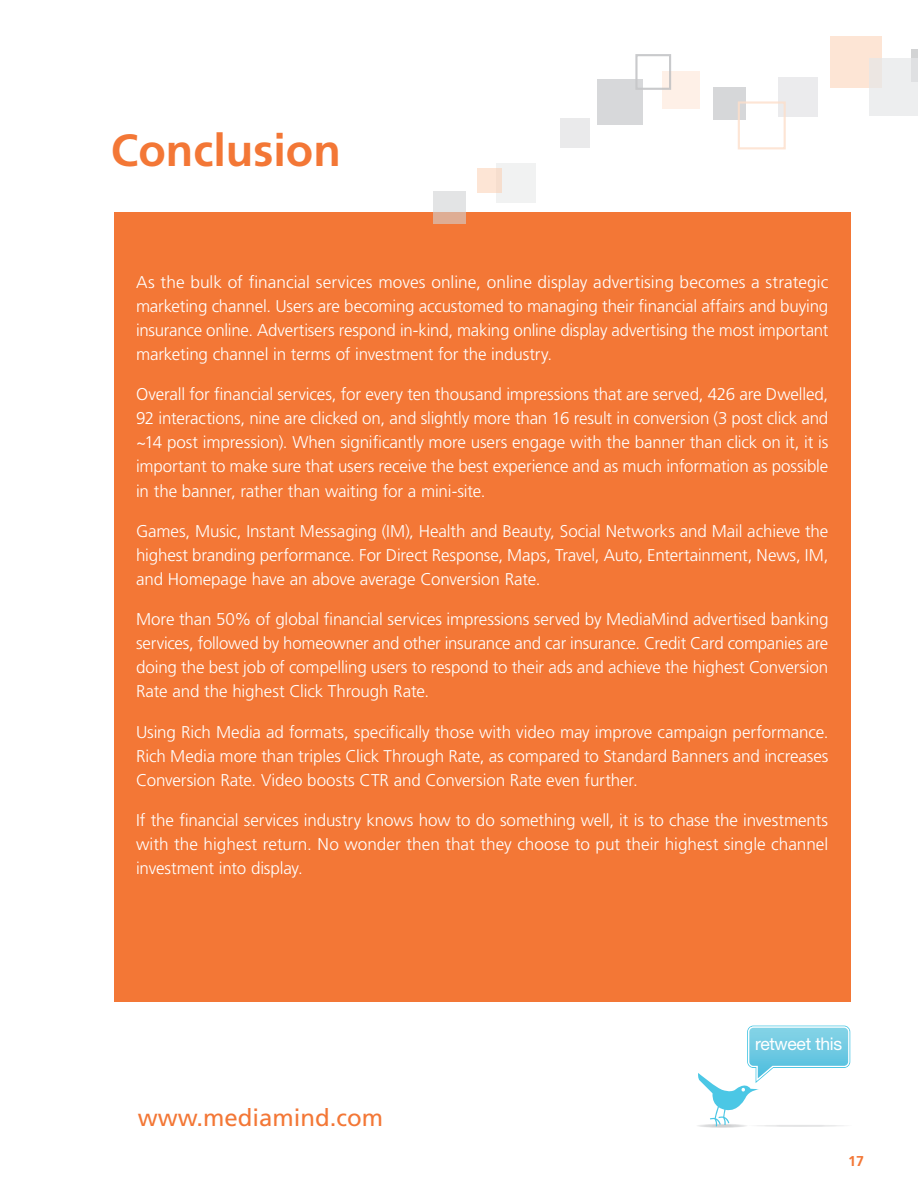
<style>
.page{position:relative;width:918px;height:1188px;background:#fff}
.page>*{position:absolute;margin:0;border:0;box-sizing:border-box;transform-origin:0 0}
.t1{font:700 45px "Frutiger LT Std";color:#f37736}
.t2{font:24px "Frutiger LT Std";color:#f37736}
.t3{font:17.55px "Helvetica Neue LT Std";letter-spacing:-.02em;color:#fff}
.t4{font:300 16.95px/24.2px "Frutiger LT Std";letter-spacing:-.005em;color:#fff;text-align:justify}
.t5{font:700 14.25px "Frutiger LT Std";color:#f37736}
</style>
<div class="page">
<div style="left:114px;top:213px;width:736px;height:789px;background:#f37736"></div>
<div style="left:830px;top:36px;width:51px;height:51px;background:#fde5d5"></div>
<div style="left:662px;top:72px;width:38px;height:37px;background:#fef0e7"></div>
<div style="left:778px;top:77px;width:40px;height:40px;background:#e6e7e9"></div>
<div style="left:496px;top:163px;width:40px;height:40px;background:#f1f2f2"></div>
<div style="left:713px;top:87px;width:32px;height:32px;background:#d6d7d9"></div>
<svg style="left:434px;top:191px;width:32px;height:32px"></svg>
<div style="left:477px;top:168px;width:25px;height:25px;background:#fde5d5"></div>
<svg style="left:912px;top:49px;width:6px;height:10px"></svg>
<div style="left:560px;top:118px;width:29px;height:30px;background:#eaeaeb"></div>
<div style="left:635px;top:54px;width:36px;height:36px;border:2px solid #bcbdc0"></div>
<div style="left:738px;top:101px;width:48px;height:48px;border:2px solid #fddfcb"></div>
<div style="left:869px;top:59px;width:49px;height:57px;background:linear-gradient(to right,#eeecea,#eaedef)"></div>
<div style="left:597px;top:79px;width:46px;height:45px;background:#d7d8da"></div>
<svg style="left:697px;top:1026px;width:154px;height:102px"></svg>
<h1 class="t1" style="left:111px;top:124px;width:231px">Conclusion</h1>
<p class="t4" style="left:136px;top:270px;width:694px">As the bulk of financial services moves online, online display advertising becomes a strategic marketing channel. Users are becoming accustomed to managing their financial affairs and buying insurance online. Advertisers respond in-kind, making online display advertising the most important marketing channel in terms of investment for the industry.</p>
<p class="t4" style="left:136px;top:383px;width:694px">Overall for financial services, for every ten thousand impressions that are served, 426 are Dwelled, 92 interactions, nine are clicked on, and slightly more than 16 result in conversion (3 post click and ~14 post impression). When significantly more users engage with the banner than click on it, it is important to make sure that users receive the best experience and as much information as possible in the banner, rather than waiting for a mini-site.</p>
<p class="t4" style="left:136px;top:519px;width:694px">Games, Music, Instant Messaging (IM), Health and Beauty, Social Networks and Mail achieve the highest branding performance. For Direct Response, Maps, Travel, Auto, Entertainment, News, IM, and Homepage have an above average Conversion Rate.</p>
<p class="t4" style="left:136px;top:607px;width:694px">More than 50% of global financial services impressions served by MediaMind advertised banking services, followed by homeowner and other insurance and car insurance. Credit Card companies are doing the best job of compelling users to respond to their ads and achieve the highest Conversion Rate and the highest Click Through Rate.</p>
<p class="t4" style="left:136px;top:720px;width:694px">Using Rich Media ad formats, specifically those with video may improve campaign performance.<br>Rich Media more than triples Click Through Rate, as compared to Standard Banners and increases Conversion Rate. Video boosts CTR and Conversion Rate even further.</p>
<p class="t4" style="left:136px;top:808px;width:694px">If the financial services industry knows how to do something well, it is to chase the investments with the highest return. No wonder then that they choose to put their highest single channel investment into display.</p>
<h2 class="t2" style="left:138px;top:1103px;width:247px">www.mediamind.com</h2>
<p class="t3" style="left:755px;top:1034px;width:88px">retweet this</p>
<p class="t5" style="left:848px;top:1153px;width:17px">17</p>
</div>
